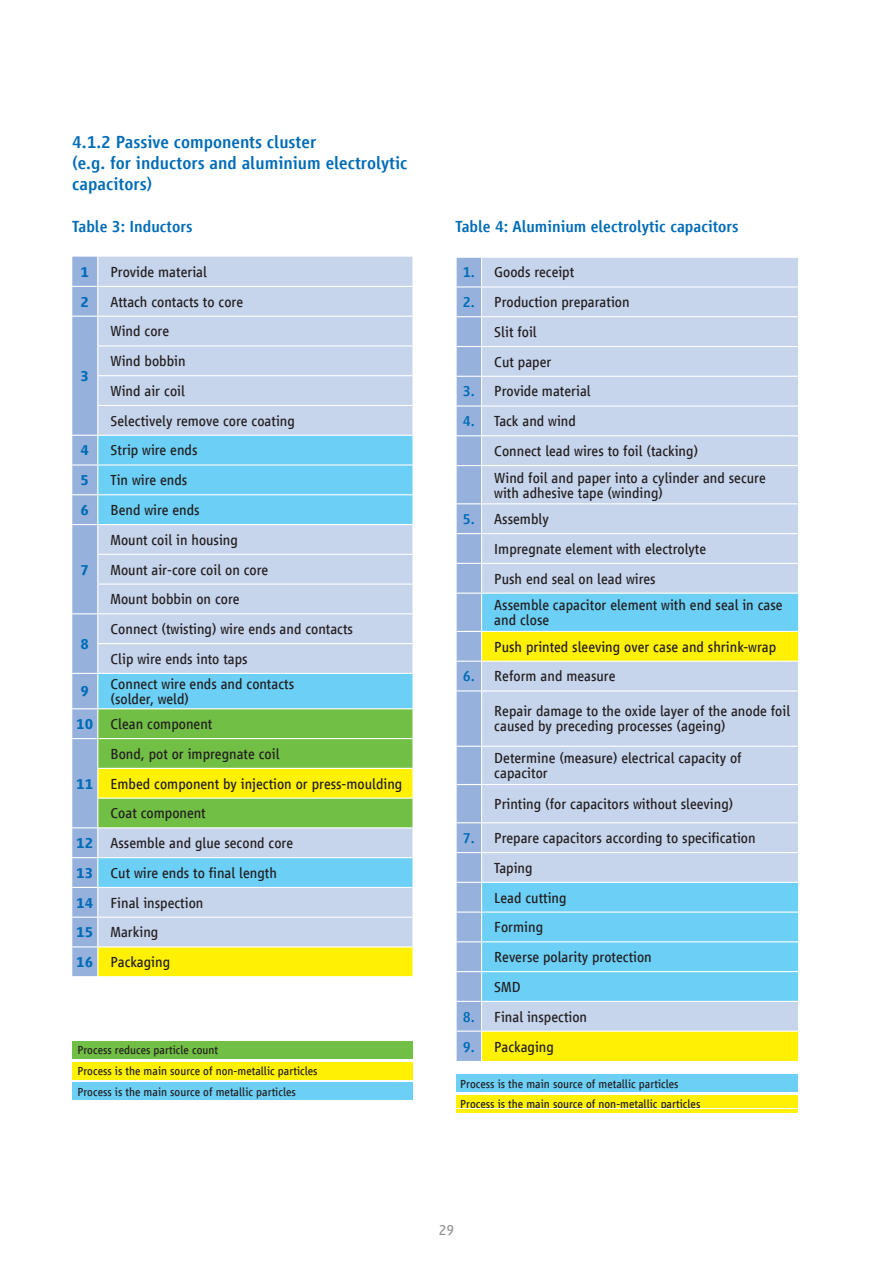
<style>
.page{position:relative;width:893px;height:1263px;background:#fff}
.page>*{position:absolute;margin:0;border:0;box-sizing:border-box;transform-origin:0 0}
.t1{font:500 18px/21px "Vialog LT Com";color:#006cb7}
.t2{font:500 16.5px "Vialog LT Com";color:#006cb7}
.t3{font:15px/29.7px "Vialog LT Com";color:#231f20}
.t4{font:700 15px "Vialog LT Com";color:#006cb7}
.t5{font:15px "Vialog LT Com";color:#939598}
.t6{font:12px/20.7px "Vialog LT Com";color:#231f20}
.s1{font-weight:500;color:#006cb7}
.s2{font-weight:700;color:#006cb7}
</style>
<div class="page">
<div style="left:72px;top:1041px;width:340px;height:17px;background:#71bf44"></div>
<div style="left:72px;top:1062px;width:340px;height:17px;background:#fff101"></div>
<div style="left:72px;top:1083px;width:340px;height:17px;background:#6bcff6"></div>
<svg style="left:72px;top:257px;width:340px;height:720px;background:#aed2c9"></svg>
<hr style="left:98px;top:976px;width:314px;height:1px;background:#fff">
<div style="left:456px;top:1095px;width:342px;height:17px;background:#fff101"></div>
<div style="left:456px;top:1074px;width:342px;height:17px;background:#6bcff6"></div>
<div style="left:482px;top:258px;width:316px;height:335px;background:#c6d4ec"></div>
<div style="left:482px;top:594px;width:316px;height:37px;background:#6bcff6"></div>
<svg style="left:482px;top:632px;width:316px;height:429px;background:#b5d7ce"></svg>
<svg style="left:798px;top:942px;width:1px;height:29px"></svg>
<hr style="left:482px;top:286px;width:316px;height:1px;background:#fff">
<hr style="left:482px;top:316px;width:316px;height:1px;background:#fff">
<hr style="left:482px;top:533px;width:316px;height:1px;background:#fff">
<hr style="left:482px;top:563px;width:316px;height:1px;background:#fff">
<hr style="left:482px;top:690px;width:316px;height:1px;background:#fff">
<hr style="left:482px;top:746px;width:316px;height:1px;background:#fff">
<hr style="left:482px;top:784px;width:316px;height:1px;background:#fff">
<hr style="left:482px;top:822px;width:316px;height:1px;background:#fff">
<hr style="left:482px;top:852px;width:316px;height:1px;background:#fff">
<hr style="left:482px;top:882px;width:316px;height:1px;background:#fff">
<hr style="left:482px;top:911px;width:316px;height:2px;background:#fff">
<hr style="left:482px;top:941px;width:316px;height:1px;background:#fff">
<hr style="left:482px;top:971px;width:316px;height:1px;background:#fff">
<hr style="left:482px;top:1001px;width:316px;height:1px;background:#fff">
<hr style="left:482px;top:346px;width:316px;height:1px;background:#fff">
<hr style="left:482px;top:376px;width:316px;height:1px;background:#fff">
<hr style="left:482px;top:405px;width:316px;height:2px;background:#fff">
<hr style="left:482px;top:435px;width:316px;height:1px;background:#fff">
<hr style="left:482px;top:465px;width:316px;height:1px;background:#fff">
<hr style="left:482px;top:503px;width:316px;height:1px;background:#fff">
<hr style="left:482px;top:661px;width:316px;height:1px;background:#fff">
<hr style="left:482px;top:1030px;width:316px;height:2px;background:#fff">
<svg style="left:456px;top:257px;width:26px;height:804px;background:#9fb9df"></svg>
<svg style="left:456px;top:1108px;width:26px;height:1px"></svg>
<hr style="left:482px;top:1108px;width:317px;height:1px;background:#fff">
<p class="t1" style="left:72px;top:132px;width:337px">4.1.2 Passive components cluster<br>(e.g. for inductors and aluminium electrolytic capacitors)</p>
<p class="t2" style="left:72px;top:217px;width:122px">Table 3: Inductors</p>
<p class="t2" style="left:455px;top:217px;width:285px">Table 4: Aluminium electrolytic capacitors</p>
<p class="t4" style="left:81px;top:263px;width:10px">1</p>
<p class="t3" style="left:111px;top:257px;width:98px">Provide material</p>
<p class="t4" style="left:81px;top:293px;width:10px">2</p>
<p class="t3" style="left:111px;top:287px;width:134px">Attach contacts to core</p>
<p class="t3" style="left:463px;top:258px;width:113px"><span class="s1">1.</span> Goods receipt</p>
<p class="t3" style="left:494px;top:287px;width:137px;text-indent:-31px"><span class="s1">2.</span> Production preparation<br>Slit foil<br>Cut paper</p>
<p class="t3" style="left:463px;top:377px;width:129px"><span class="s1">3.</span> Provide material</p>
<p class="t3" style="left:494px;top:406px;width:205px;text-indent:-31px"><span class="s1">4.</span> Tack and wind<br>Connect lead wires to foil (tacking)</p>
<p class="t3" style="left:494px;top:470px;width:273px;line-height:15px">Wind foil and paper into a cylinder and secure with adhesive tape (winding)</p>
<p class="t3" style="left:494px;top:504px;width:213px;text-indent:-31px"><span class="s1">5.</span> Assembly<br>Impregnate element with electrolyte<br>Push end seal on lead wires</p>
<p class="t3" style="left:494px;top:598px;width:290px;line-height:15px">Assemble capacitor element with end seal in case and close</p>
<p class="t3" style="left:494px;top:632px;width:283px">Push printed sleeving over case and shrink-wrap</p>
<p class="t3" style="left:463px;top:662px;width:154px"><span class="s1">6.</span> Reform and measure</p>
<p class="t3" style="left:494px;top:704px;width:297px;line-height:15px">Repair damage to the oxide layer of the anode foil caused by preceding processes (ageing)</p>
<p class="t3" style="left:494px;top:751px;width:249px;line-height:15px">Determine (measure) electrical capacity of capacitor</p>
<p class="t3" style="left:494px;top:789px;width:240px">Printing (for capacitors without sleeving)</p>
<p class="t3" style="left:494px;top:823px;width:263px;text-indent:-31px"><span class="s1">7.</span> Prepare capacitors according to specification<br>Taping<br>Lead cutting<br>Forming<br>Reverse polarity protection<br>SMD</p>
<p class="t3" style="left:463px;top:1002px;width:126px"><span class="s1">8.</span> Final inspection</p>
<p class="t3" style="left:463px;top:1032px;width:93px"><span class="s1">9.</span> Packaging</p>
<p class="t6" style="left:460px;top:1074px;width:242px;line-height:20px">Process is the main source of metallic particles<br>Process is the main source of non-metallic particles</p>
<p class="t3" style="left:111px;top:317px;width:186px">Wind core<br>Wind bobbin<br>Wind air coil<br>Selectively remove core coating</p>
<p class="t4" style="left:81px;top:368px;width:10px">3</p>
<p class="t4" style="left:81px;top:442px;width:10px">4</p>
<p class="t3" style="left:111px;top:436px;width:88px">Strip wire ends</p>
<p class="t4" style="left:81px;top:472px;width:10px">5</p>
<p class="t3" style="left:111px;top:465px;width:78px">Tin wire ends</p>
<p class="t4" style="left:81px;top:502px;width:10px">6</p>
<p class="t3" style="left:111px;top:495px;width:91px">Bend wire ends</p>
<p class="t3" style="left:111px;top:525px;width:159px">Mount coil in housing<br>Mount air-core coil on core<br>Mount bobbin on core</p>
<p class="t4" style="left:81px;top:561px;width:10px">7</p>
<p class="t3" style="left:111px;top:614px;width:244px">Connect (twisting) wire ends and contacts<br>Clip wire ends into taps</p>
<p class="t4" style="left:81px;top:636px;width:10px">8</p>
<p class="t4" style="left:81px;top:683px;width:10px">9</p>
<p class="t3" style="left:111px;top:676px;width:185px;line-height:15px">Connect wire ends and contacts (solder, weld)</p>
<p class="t3" style="left:76px;top:709px;width:137px"><span class="s2">10</span> Clean component</p>
<p class="t3" style="left:111px;top:739px;width:170px">Bond, pot or impregnate coil</p>
<p class="t3" style="left:111px;top:769px;width:293px">Embed component by injection or press-moulding</p>
<p class="t3" style="left:111px;top:798px;width:97px">Coat component</p>
<p class="t3" style="left:76px;top:828px;width:218px"><span class="s2">12</span> Assemble and glue second core</p>
<p class="t3" style="left:76px;top:858px;width:202px"><span class="s2">13</span> Cut wire ends to final length</p>
<p class="t3" style="left:76px;top:888px;width:129px"><span class="s2">14</span> Final inspection</p>
<p class="t3" style="left:76px;top:917px;width:84px"><span class="s2">15</span> Marking</p>
<p class="t3" style="left:76px;top:947px;width:95px"><span class="s2">16</span> Packaging</p>
<p class="t4" style="left:76px;top:775px;width:18px">11</p>
<p class="t6" style="left:78px;top:1040px;width:242px">Process reduces particle count<br>Process is the main source of non-metallic particles<br>Process is the main source of metallic particles</p>
<p class="t5" style="left:439px;top:1222px;width:17px">29</p>
</div>
